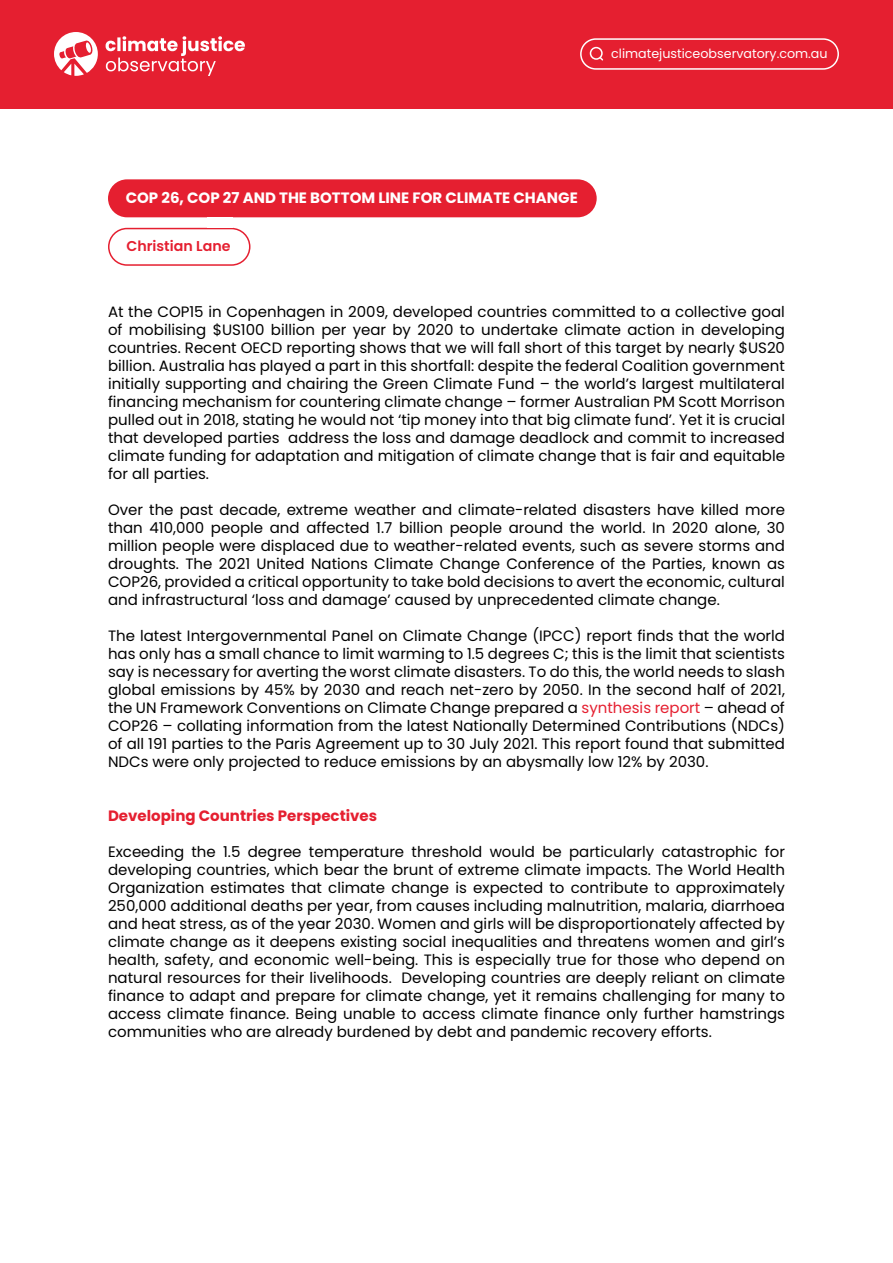
<style>
.page{position:relative;width:893px;height:1263px;background:#fff}
.page>*{position:absolute;margin:0;border:0;box-sizing:border-box;transform-origin:0 0}
.t1{font:15px/18px "Poppins";color:#000;text-align:justify}
.t2{font:700 15px "Poppins";color:#fff}
.t3{font:700 15px "Poppins";color:#e51f30}
.t4{font:600 14.25px "Poppins";color:#e51f30}
.t5{font:12.75px "Poppins";color:#fff}
.s1{color:#e51f30}
</style>
<div class="page">
<div style="left:108px;top:228px;width:142px;height:38px;border:2px solid #e51f30;border-radius:18px"></div>
<div style="left:108px;top:179px;width:489px;height:38px;background:#e51f30;border-radius:19px"></div>
<div style="left:0;top:0;width:893px;height:108px;background:#e51f30"></div>
<svg style="left:54px;top:32px;width:44px;height:44px"></svg>
<svg style="left:106px;top:36px;width:139px;height:40px"></svg>
<div style="left:580px;top:38px;width:259px;height:32px;border:2px solid #fff;border-radius:15px"></div>
<div style="left:590px;top:47px;width:13px;height:13px;border:2px solid #fff;border-radius:50%"></div>
<svg style="left:598px;top:56px;width:6px;height:5px"></svg>
<p class="t5" style="left:611px;top:46px;width:218px">climatejusticeobservatory.com.au</p>
<p class="t2" style="left:126px;top:189px;width:454px">COP 26, COP 27 AND THE BOTTOM LINE FOR CLIMATE CHANGE</p>
<p class="t4" style="left:126px;top:238px;width:106px">Christian Lane</p>
<p class="t1" style="left:108px;top:303px;width:678px">At the COP15 in Copenhagen in 2009, developed countries committed to a collective goal of mobilising $US100 billion per year by 2020 to undertake climate action in developing countries. Recent OECD reporting shows that we will fall short of this target by nearly $US20 billion. Australia has played a part in this shortfall: despite the federal Coalition government initially supporting and chairing the Green Climate Fund – the world’s largest multilateral financing mechanism for countering climate change – former Australian PM Scott Morrison pulled out in 2018, stating he would not ‘tip money into that big climate fund’. Yet it is crucial that developed parties address the loss and damage deadlock and commit to increased climate funding for adaptation and mitigation of climate change that is fair and equitable for all parties.</p>
<p class="t1" style="left:108px;top:501px;width:678px">Over the past decade, extreme weather and climate-related disasters have killed more than 410,000 people and affected 1.7 billion people around the world. In 2020 alone, 30 million people were displaced due to weather-related events, such as severe storms and droughts. The 2021 United Nations Climate Change Conference of the Parties, known as COP26, provided a critical opportunity to take bold decisions to avert the economic, cultural and infrastructural ‘loss and damage’ caused by unprecedented climate change.</p>
<p class="t1" style="left:108px;top:627px;width:678px">The latest Intergovernmental Panel on Climate Change (IPCC) report finds that the world has only has a small chance to limit warming to 1.5 degrees C; this is the limit that scientists say is necessary for averting the worst climate disasters. To do this, the world needs to slash global emissions by 45% by 2030 and reach net-zero by 2050. In the second half of 2021, the UN Framework Conventions on Climate Change prepared a <span class="s1">synthesis report</span> – ahead of COP26 – collating information from the latest Nationally Determined Contributions (NDCs) of all 191 parties to the Paris Agreement up to 30 July 2021. This report found that submitted NDCs were only projected to reduce emissions by an abysmally low 12% by 2030.</p>
<p class="t3" style="left:108px;top:807px;width:271px">Developing Countries Perspectives</p>
<p class="t1" style="left:108px;top:843px;width:678px">Exceeding the 1.5 degree temperature threshold would be particularly catastrophic for developing countries, which bear the brunt of extreme climate impacts. The World Health Organization estimates that climate change is expected to contribute to approximately 250,000 additional deaths per year, from causes including malnutrition, malaria, diarrhoea and heat stress, as of the year 2030. Women and girls will be disproportionately affected by climate change as it deepens existing social inequalities and threatens women and girl’s health, safety, and economic well-being. This is especially true for those who depend on natural resources for their livelihoods. Developing countries are deeply reliant on climate finance to adapt and prepare for climate change, yet it remains challenging for many to access climate finance. Being unable to access climate finance only further hamstrings communities who are already burdened by debt and pandemic recovery efforts.</p>
</div>
